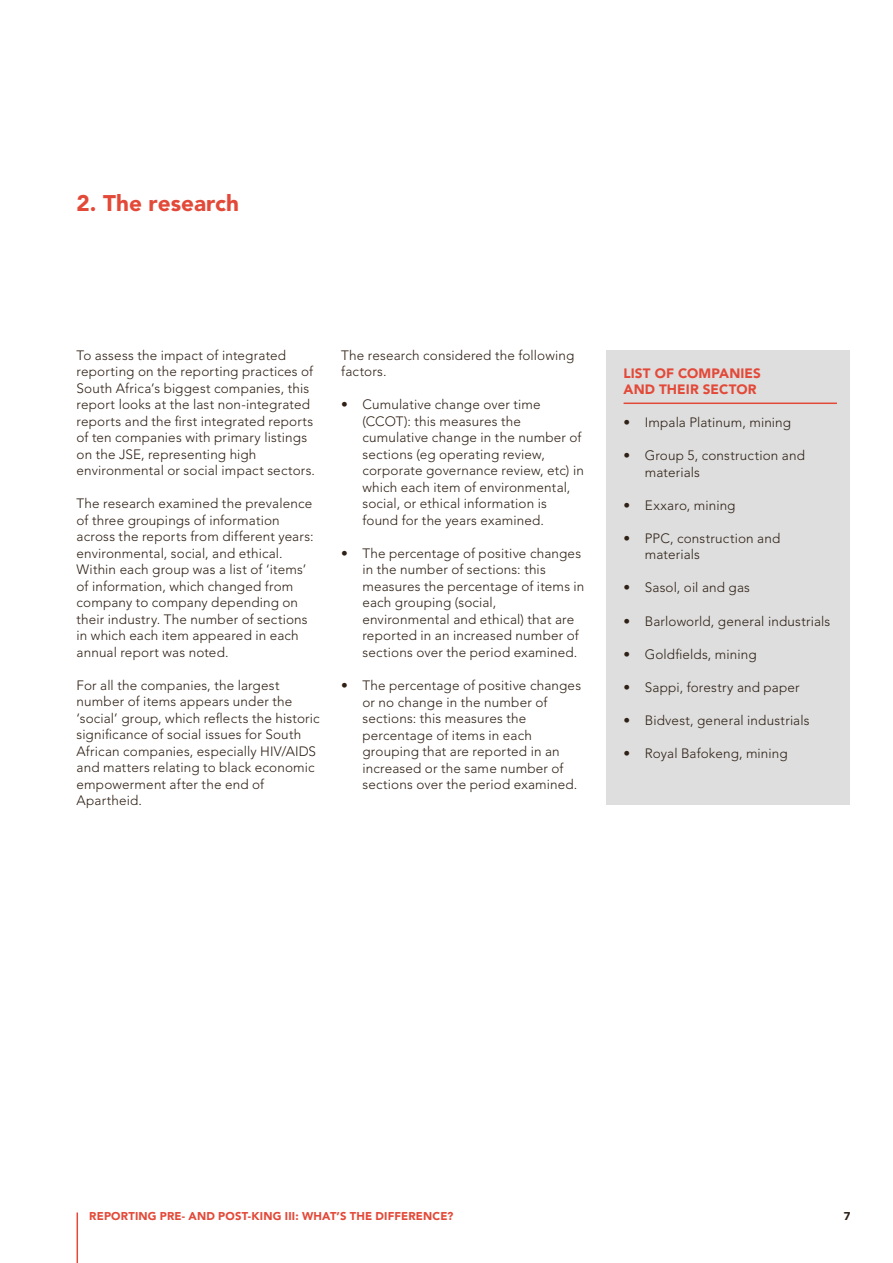
<style>
.page{position:relative;width:893px;height:1263px;background:#fff}
.page>*{position:absolute;margin:0;border:0;box-sizing:border-box;transform-origin:0 0}
.Heading_L1__Chapter{font:900 22.5px "Avenir LT Std";color:#e34938}
.body_text{font:300 13.5px/16.5px "Avenir LT Std";letter-spacing:.01em;color:#2f2116}
.Heading_L2{font:900 13.5px/16.5px "Avenir LT Std";letter-spacing:.01em;color:#e34938}
.t1{font:900 11.25px "Avenir LT Std";letter-spacing:.015em;color:#e34938}
.t2{font:900 11.25px "Avenir LT Std";color:#2f2116}
</style>
<div class="page">
<hr style="left:77px;top:1212px;width:1px;height:51px;background:#e34938">
<div style="left:607px;top:350px;width:243px;height:455px;background:#dedede"></div>
<hr style="left:624px;top:402px;width:213px;height:2px;background:#e34938">
<p class="Heading_L1__Chapter" style="left:77px;top:190px;width:164px">2. The research</p>
<p class="body_text" style="left:77px;top:347px;width:240px">To assess the impact of integrated reporting on the reporting practices of South Africa’s biggest companies, this report looks at the last non-integrated reports and the first integrated reports of ten companies with primary listings on the JSE, representing high environmental or social impact sectors.</p>
<p class="body_text" style="left:77px;top:495px;width:239px">The research examined the prevalence of three groupings of information across the reports from different years: environmental, social, and ethical.<br>Within each group was a list of ‘items’ of information, which changed from company to company depending on their industry. The number of sections in which each item appeared in each annual report was noted.</p>
<p class="body_text" style="left:77px;top:677px;width:245px">For all the companies, the largest number of items appears under the ‘social’ group, which reflects the historic significance of social issues for South African companies, especially HIV/AIDS and matters relating to black economic empowerment after the end of Apartheid.</p>
<p class="body_text" style="left:341px;top:347px;width:235px">The research considered the following factors.</p>
<p class="body_text" style="left:362px;top:396px;width:223px;text-indent:-21px">• Cumulative change over time (CCOT): this measures the cumulative change in the number of sections (eg operating review, corporate governance review, etc) in which each item of environmental, social, or ethical information is found for the years examined.</p>
<p class="body_text" style="left:362px;top:545px;width:223px;text-indent:-21px">• The percentage of positive changes in the number of sections: this measures the percentage of items in each grouping (social, environmental and ethical) that are reported in an increased number of sections over the period examined.</p>
<p class="body_text" style="left:362px;top:677px;width:220px;text-indent:-21px">• The percentage of positive changes or no change in the number of sections: this measures the percentage of items in each grouping that are reported in an increased or the same number of sections over the period examined.</p>
<p class="Heading_L2" style="left:624px;top:364px;width:139px">LIST OF COMPANIES<br>AND THEIR SECTOR</p>
<p class="body_text" style="left:624px;top:414px;width:169px">• Impala Platinum, mining</p>
<p class="body_text" style="left:645px;top:447px;width:162px;text-indent:-21px">• Group 5, construction and materials</p>
<p class="body_text" style="left:624px;top:497px;width:113px">• Exxaro, mining</p>
<p class="body_text" style="left:645px;top:530px;width:137px;text-indent:-21px">• PPC, construction and materials</p>
<p class="body_text" style="left:624px;top:580px;width:128px">• Sasol, oil and gas</p>
<p class="body_text" style="left:624px;top:613px;width:208px">• Barloworld, general industrials</p>
<p class="body_text" style="left:624px;top:646px;width:135px">• Goldfields, mining</p>
<p class="body_text" style="left:624px;top:679px;width:178px">• Sappi, forestry and paper</p>
<p class="body_text" style="left:624px;top:712px;width:187px">• Bidvest, general industrials</p>
<p class="body_text" style="left:624px;top:745px;width:166px">• Royal Bafokeng, mining</p>
<p class="t1" style="left:89px;top:1210px;width:366px">REPORTING PRE- AND POST-KING III: WHAT’S THE DIFFERENCE?</p>
<p class="t2" style="left:844px;top:1210px;width:8px">7</p>
</div>
